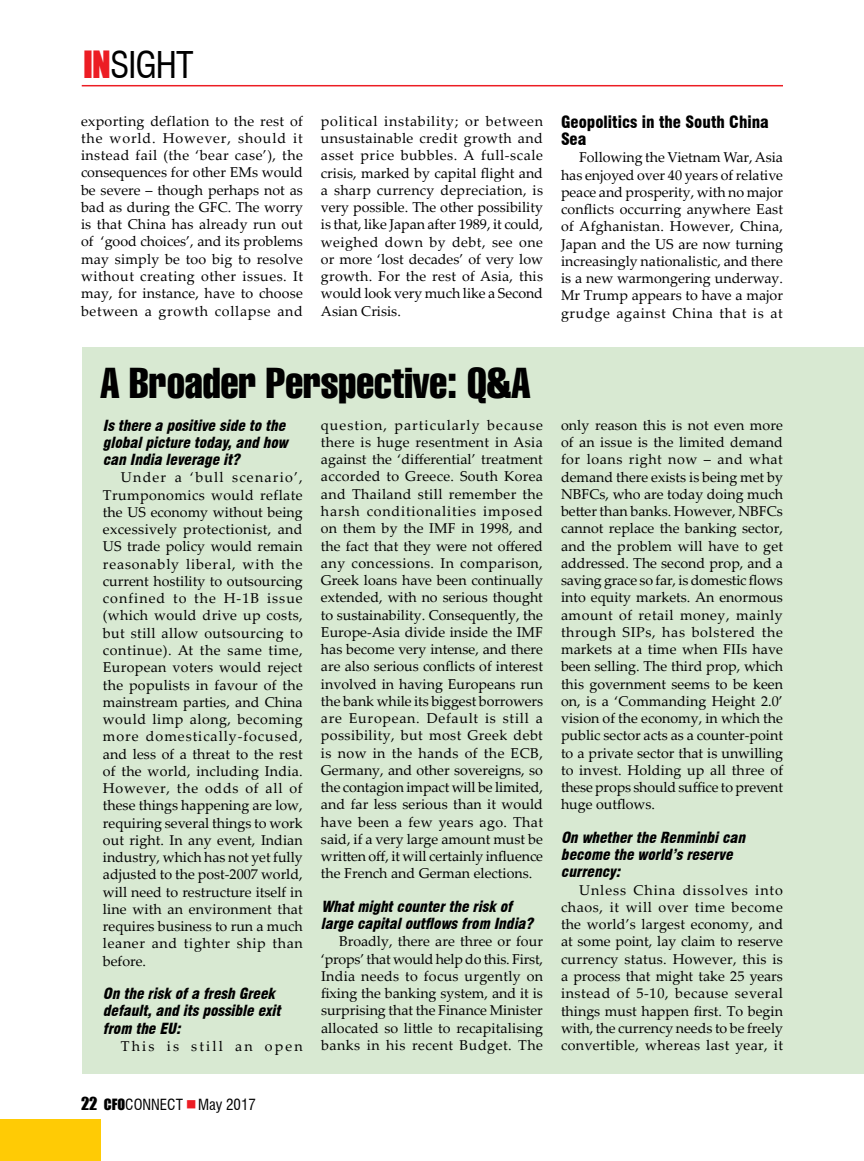
<style>
.page{position:relative;width:864px;height:1161px;background:#fff}
.page>*{position:absolute;margin:0;border:0;box-sizing:border-box;transform-origin:0 0}
.t1{font:extra-condensed 42px "Swiss 911 BT";color:#000}
.t2{font:condensed 36px "Swiss 721 BT";letter-spacing:-.025em;color:#000}
.t3{font:900 condensed 16.5px/17.2px "Swiss 721 BT";color:#000}
.t4{font:italic 900 condensed 15px/17.2px "Swiss 721 BT";color:#000}
.t5{font:condensed 15px "Swiss 721 BT";color:#000}
.t6{font:14.25px/17.2px "Palatino Linotype";letter-spacing:.01em;color:#000;text-align:justify}
.t7{font:14.25px "Palatino Linotype";letter-spacing:.15em;color:#000}
.s1{font-family:"Impact";font-stretch:normal;font-size:34.5px;color:#ec1d24}
.s2{font-family:"Impact";font-stretch:normal;font-size:16.5px}
.s3{font-family:"Impact";font-stretch:normal;font-size:14.25px}
</style>
<div class="page">
<hr style="left:82px;top:85px;width:701px;height:1px;background:#ec1d24">
<div style="left:0;top:1119px;width:101px;height:42px;background:#ffcb05"></div>
<div style="left:82px;top:348px;width:782px;height:726px;background:#d8e9d2"></div>
<h2 class="t2" style="left:83px;top:43px;width:112px"><span class="s1">IN</span>SIGHT</h2>
<p class="t6" style="left:81px;top:112px;width:224px">exporting deflation to the rest of the world. However, should it instead fail (the ‘bear case’), the consequences for other EMs would be severe – though perhaps not as bad as during the GFC. The worry is that China has already run out of ‘good choices’, and its problems may simply be too big to resolve without creating other issues. It may, for instance, have to choose between a growth collapse and</p>
<p class="t6" style="left:321px;top:112px;width:224px">political instability; or between unsustainable credit growth and asset price bubbles. A full-scale crisis, marked by capital flight and a sharp currency depreciation, is very possible. The other possibility is that, like Japan after 1989, it could, weighed down by debt, see one or more ‘lost decades’ of very low growth. For the rest of Asia, this would look very much like a Second Asian Crisis.</p>
<p class="t3" style="left:561px;top:113px;width:209px">Geopolitics in the South China<br>Sea</p>
<p class="t6" style="left:561px;top:148px;width:224px;text-indent:18px">Following the Vietnam War, Asia has enjoyed over 40 years of relative peace and prosperity, with no major conflicts occurring anywhere East of Afghanistan. However, China, Japan and the US are now turning increasingly nationalistic, and there is a new warmongering underway.<br>Mr Trump appears to have a major grudge against China that is at</p>
<h1 class="t1" style="left:100px;top:359px;width:432px">A Broader Perspective: Q&amp;A</h1>
<p class="t4" style="left:103px;top:417px;width:190px">Isthere a positive side to the globalpicture today,and how can India leverage it?</p>
<p class="t6" style="left:103px;top:468px;width:201px;text-indent:18px">Under a ‘bull scenario’, Trumponomics would reflate the US economy without being excessively protectionist, and US trade policy would remain reasonably liberal, with the current hostility to outsourcing confined to the H-1B issue (which would drive up costs, but still allow outsourcing to continue). At the same time, European voters would reject the populists in favour of the mainstream parties, and China would limp along, becoming more domestically-focused, and less of a threat to the rest of the world, including India.<br>However, the odds of all of these things happening are low, requiring several things to work out right. In any event, Indian industry, which has not yet fully adjusted to the post-2007 world, will need to restructure itself in line with an environment that requires business to run a much leaner and tighter ship than before.</p>
<p class="t4" style="left:103px;top:985px;width:183px">On the risk ofa fresh Greek default,and itspossible exit from the EU:</p>
<p class="t7" style="left:121px;top:1036px;width:183px">This is still an open</p>
<p class="t5" style="left:81px;top:1096px;width:177px"><span class="s2">22</span> <span class="s3">CFO</span>CONNECT May 2017</p>
<p class="t6" style="left:321px;top:416px;width:224px">question, particularly because there is huge resentment in Asia against the ‘differential’ treatment accorded to Greece. South Korea and Thailand still remember the harsh conditionalities imposed on them by the IMF in 1998, and the fact that they were not offered any concessions. In comparison, Greek loans have been continually extended, with no serious thought to sustainability. Consequently, the Europe-Asia divide inside the IMF has become very intense, and there are also serious conflicts of interest involved in having Europeans run the bank while its biggest borrowers are European. Default is still a possibility, but most Greek debt is now in the hands of the ECB, Germany, and other sovereigns, so the contagion impact will be limited, and far less serious than it would have been a few years ago. That said, if a very large amount must be written off, it will certainly influence the French and German elections.</p>
<p class="t4" style="left:321px;top:898px;width:217px">Whatmightcounterthe risk of large capitaloutflowsfrom India?</p>
<p class="t6" style="left:321px;top:932px;width:224px;text-indent:18px">Broadly, there are three or four ‘props’ that would help do this. First, India needs to focus urgently on fixing the banking system, and it is surprising that the Finance Minister allocated so little to recapitalising banks in his recent Budget. The</p>
<p class="t6" style="left:561px;top:416px;width:224px">only reason this is not even more of an issue is the limited demand for loans right now – and what demand there exists is being met by NBFCs, who are today doing much better than banks. However, NBFCs cannot replace the banking sector, and the problem will have to get addressed. The second prop, and a saving grace so far, is domestic flows into equity markets. An enormous amount of retail money, mainly through SIPs, has bolstered the markets at a time when FIIs have been selling. The third prop, which this government seems to be keen on, is a ‘Commanding Height 2.0’ vision of the economy, in which the public sector acts as a counter-point to a private sector that is unwilling to invest. Holding up all three of these props should suffice to prevent huge outflows.</p>
<p class="t4" style="left:561px;top:829px;width:190px">On whetherthe Renminbican become the world’sreserve currency:</p>
<p class="t6" style="left:561px;top:881px;width:224px;text-indent:18px">Unless China dissolves into chaos, it will over time become the world’s largest economy, and at some point, lay claim to reserve currency status. However, this is a process that might take 25 years instead of 5-10, because several things must happen first. To begin with, the currency needs to be freely convertible, whereas last year, it</p>
</div>
